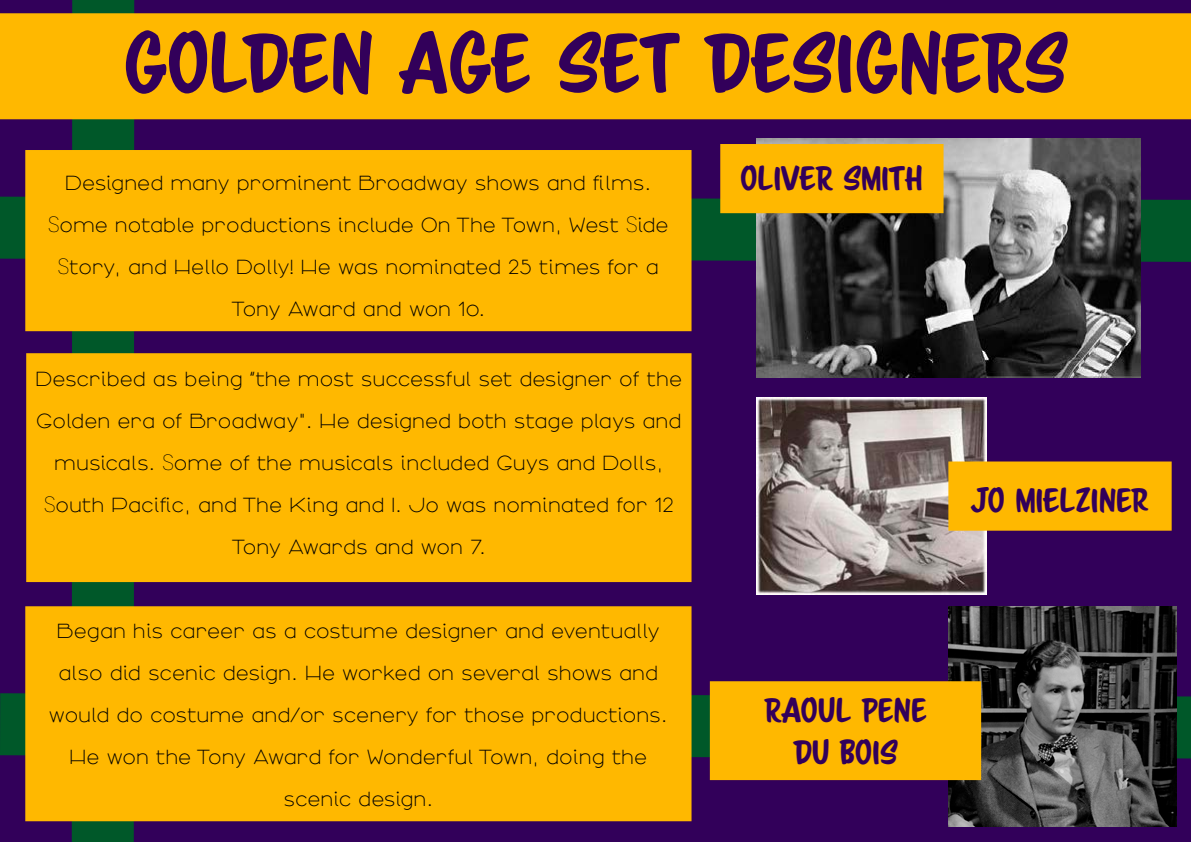
<style>
.page{position:relative;width:1191px;height:842px;background:#fff}
.page>*{position:absolute;margin:0;border:0;box-sizing:border-box;transform-origin:0 0}
.t1{font:74px "Scriptorama Markdown JF";color:#32005a}
.t2{font:30px/42px "Scriptorama Markdown JF";color:#32005a;text-align:center}
.t3{font:300 22px/42px "Arbotek";color:#000;text-align:center}
.s1{font-family:"Novecentosans";font-weight:200}
</style>
<div class="page">
<div style="left:595px;top:0;width:596px;height:842px;background:#32005a"></div>
<div style="left:0;top:0;width:613px;height:842px;background:#32005a"></div>
<svg style="left:0;top:662px;width:1191px;height:128px"></svg>
<svg style="left:41px;top:0;width:124px;height:842px"></svg>
<svg style="left:0;top:165px;width:1191px;height:128px"></svg>
<img style="left:756px;top:139px;width:384px;height:239px">
<div style="left:8px;top:21px;width:1175px;height:91px;background:#ffb800"></div>
<div style="left:0;top:13px;width:1191px;height:106px;border:15px solid #ffb800"></div>
<div style="left:29px;top:154px;width:658px;height:173px;background:#ffb800"></div>
<div style="left:25px;top:150px;width:666px;height:181px;border:8px solid #ffb800"></div>
<div style="left:30px;top:357px;width:657px;height:221px;background:#ffb800"></div>
<div style="left:26px;top:353px;width:665px;height:229px;border:8px solid #ffb800"></div>
<div style="left:29px;top:610px;width:658px;height:207px;background:#ffb800"></div>
<div style="left:25px;top:606px;width:666px;height:215px;border:8px solid #ffb800"></div>
<div style="left:728px;top:152px;width:208px;height:54px;background:#ffb800"></div>
<div style="left:720px;top:144px;width:223px;height:69px;border:15px solid #ffb800"></div>
<img style="left:756px;top:398px;width:230px;height:197px">
<div style="left:956px;top:469px;width:208px;height:54px;background:#ffb800"></div>
<div style="left:948px;top:461px;width:223px;height:70px;border:15px solid #ffb800"></div>
<img style="left:948px;top:606px;width:228px;height:220px">
<div style="left:717px;top:689px;width:256px;height:84px;background:#ffb800"></div>
<div style="left:710px;top:681px;width:271px;height:99px;border:15px solid #ffb800"></div>
<h1 class="t1" style="left:123px;top:15px;width:945px">GOLDEN AGE SET DESIGNERS</h1>
<p class="t3" style="left:48px;top:162px;width:622px">Designed many prominent Broadway shows and films.<br><span class="s1">S</span>ome notable productions include On The Town, West <span class="s1">S</span>ide <span class="s1">S</span>tory, and Hello Dolly! He was nominated 25 times for a Tony Award and won 10.</p>
<p class="t3" style="left:36px;top:358px;width:648px">Described as being “the most successful set designer of the Golden era of Broadway". He designed both stage plays and musicals. <span class="s1">S</span>ome of the musicals included Guys and Dolls, <span class="s1">S</span>outh Pacific, and The King and I. Jo was nominated for 12<br>Tony Awards and won 7.</p>
<p class="t3" style="left:49px;top:610px;width:620px">Began his career as a costume designer and eventually also did scenic design. He worked on several shows and would do costume and/or scenery for those productions.<br>He won the Tony Award for Wonderful Town, doing the scenic design.</p>
<h2 class="t2" style="left:740px;top:157px;width:184px">OLIVER SMITH</h2>
<h2 class="t2" style="left:971px;top:479px;width:178px">JO MIELZINER</h2>
<h2 class="t2" style="left:764px;top:689px;width:164px">RAOUL PENE<br>DU BOIS</h2>
</div>
